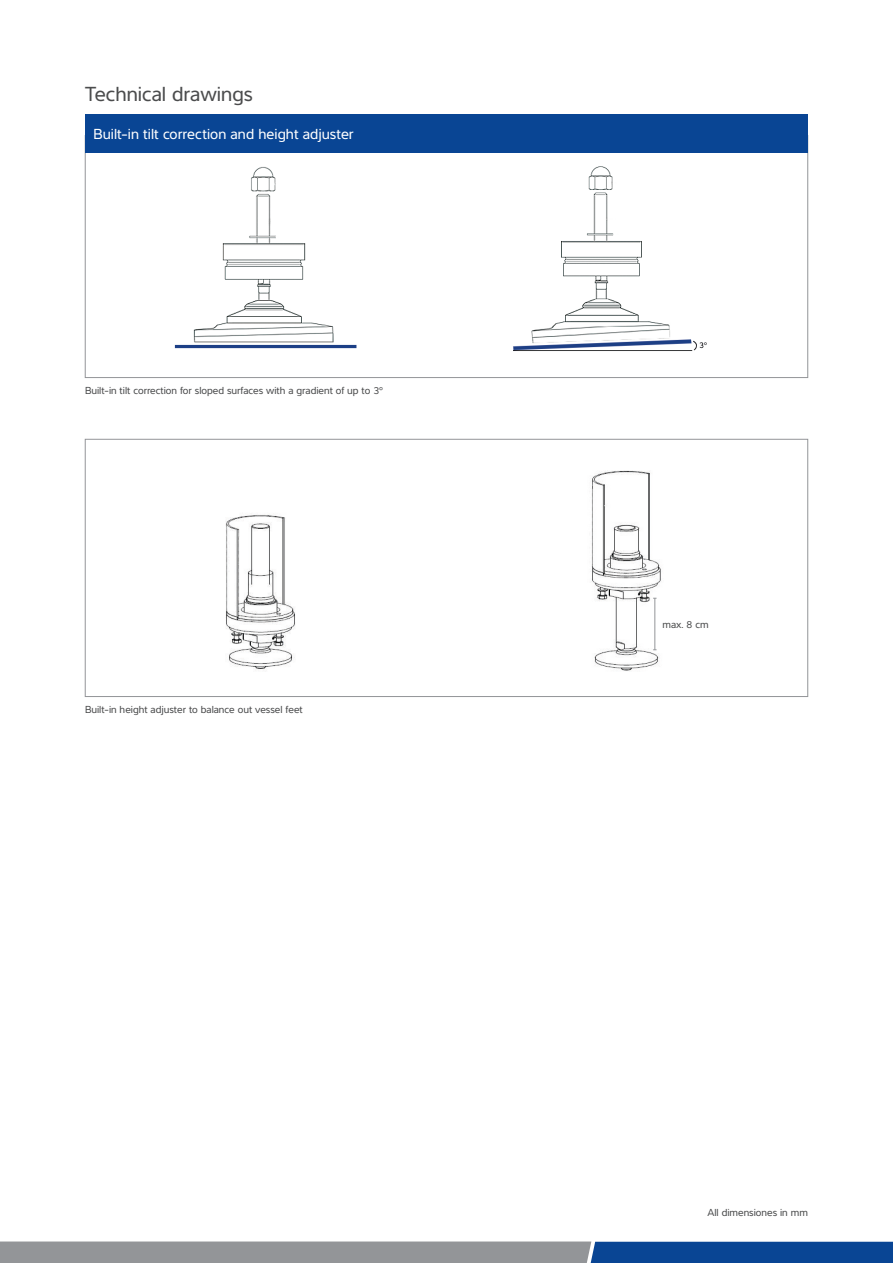
<style>
.page{position:relative;width:893px;height:1263px;background:#fff}
.page>*{position:absolute;margin:0;border:0;box-sizing:border-box;transform-origin:0 0}
.t1{font:21px "Interval Pro";color:#4b4c4d}
.t2{font:15px "Interval Pro";letter-spacing:.005em;color:#fff}
.t3{font:10.5px "Interval Pro";color:#4b4c4d}
</style>
<div class="page">
<svg style="left:0;top:1241px;width:893px;height:22px;background:#697e99"></svg>
<img style="left:148px;top:152px;width:237px;height:197px">
<img style="left:497px;top:152px;width:214px;height:199px">
<div style="left:85px;top:114px;width:723px;height:38px;background:#094594"></div>
<div style="left:85px;top:439px;width:723px;height:258px;border:1px solid #939598"></div>
<img style="left:225px;top:515px;width:70px;height:155px">
<img style="left:591px;top:470px;width:70px;height:201px">
<hr style="left:654px;top:598px;width:1px;height:52px;background:#939598">
<h1 class="t1" style="left:85px;top:78px;width:169px">Technical drawings</h1>
<h2 class="t2" style="left:94px;top:123px;width:262px">Built-in tilt correction and height adjuster</h2>
<p class="t3" style="left:85px;top:383px;width:300px">Built-in tilt correction for sloped surfaces with a gradient of up to 3°</p>
<p class="t3" style="left:85px;top:702px;width:219px">Built-in height adjuster to balance out vessel feet</p>
<p class="t3" style="left:663px;top:617px;width:48px">max. 8 cm</p>
<p class="t3" style="left:707px;top:1204px;width:102px">All dimensiones in mm</p>
</div>
